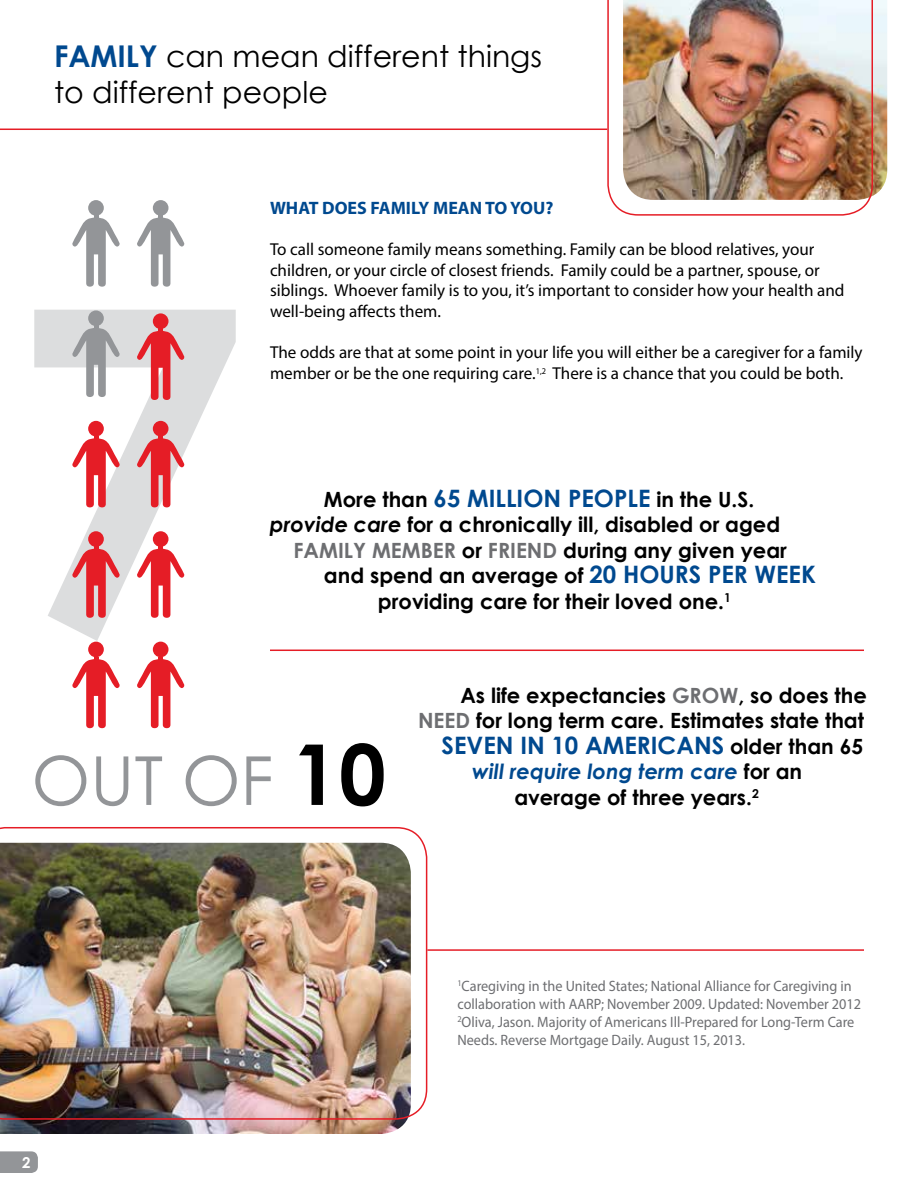
<style>
.page{position:relative;width:918px;height:1188px;background:#fff}
.page>*{position:absolute;margin:0;border:0;box-sizing:border-box;transform-origin:0 0}
.t1{font:700 450px "Century Gothic";color:#dcddde;scale:.95 1}
.t2{font:67.5px "Century Gothic";color:#939598}
.t3{font:30px/36px "Century Gothic";color:#000}
.t4{font:700 24px "Century Gothic";color:#00498f}
.t5{font:700 21px/25.5px "Century Gothic";color:#000;text-align:right}
.t6{font:700 18px "Myriad Pro";color:#00498f}
.t7{font:17.25px/20.7px "Myriad Pro";color:#000}
.t8{font:15px/18px "Myriad Pro";color:#6d6e71;scale:.95 1}
.t9{font:700 15px "Century Gothic";color:#fff}
.s1{font-weight:700;color:#00498f}
.s2{font-size:24px;color:#00498f}
.s3{font-style:italic}
.s4{color:#6d6e71}
.s5{font-weight:700;font-size:84px;color:#000}
.s6{font-size:21px;color:#000}
.s7{font-style:italic;color:#00498f}
</style>
<div class="page">
<img style="left:873px;top:0;width:14px;height:196px">
<div style="left:88px;top:200px;width:16px;height:16px;background:#939598;border-radius:50%"></div>
<svg style="left:72px;top:215px;width:48px;height:72px"></svg>
<div style="left:88px;top:642px;width:16px;height:15px;background:#e51d26;border-radius:50%"></div>
<svg style="left:72px;top:657px;width:48px;height:71px"></svg>
<div style="left:88px;top:421px;width:16px;height:16px;background:#e51d26;border-radius:50%"></div>
<svg style="left:72px;top:436px;width:48px;height:71px"></svg>
<div style="left:153px;top:313px;width:15px;height:16px;background:#e51d26;border-radius:50%"></div>
<svg style="left:137px;top:329px;width:48px;height:71px"></svg>
<div style="left:153px;top:642px;width:15px;height:15px;background:#e51d26;border-radius:50%"></div>
<svg style="left:137px;top:657px;width:48px;height:71px"></svg>
<div style="left:88px;top:310px;width:16px;height:16px;background:#939598;border-radius:50%"></div>
<svg style="left:72px;top:326px;width:48px;height:71px"></svg>
<div style="left:153px;top:200px;width:15px;height:16px;background:#939598;border-radius:50%"></div>
<svg style="left:137px;top:215px;width:48px;height:72px"></svg>
<div style="left:88px;top:531px;width:16px;height:16px;background:#e51d26;border-radius:50%"></div>
<svg style="left:72px;top:547px;width:48px;height:71px"></svg>
<div style="left:153px;top:421px;width:15px;height:16px;background:#e51d26;border-radius:50%"></div>
<svg style="left:137px;top:437px;width:48px;height:70px"></svg>
<div style="left:153px;top:531px;width:15px;height:16px;background:#e51d26;border-radius:50%"></div>
<svg style="left:137px;top:547px;width:48px;height:71px"></svg>
<hr style="left:0;top:129px;width:607px;height:1px;background:#e51d26">
<img style="left:0;top:1120px;width:407px;height:14px">
<img style="left:0;top:827px;width:427px;height:293px">
<hr style="left:427px;top:949px;width:437px;height:2px;background:#e51d26">
<img style="left:607px;top:0;width:266px;height:216px">
<svg style="left:0;top:1151px;width:38px;height:22px"></svg>
<hr style="left:270px;top:650px;width:594px;height:1px;background:#e51d26">
<h3 class="t3" style="left:54px;top:38px;width:490px"><span class="s1">FAMILY</span> can mean different things to different people</h3>
<h1 class="t1" style="left:9px;top:128px;width:254px">7</h1>
<p class="t6" style="left:270px;top:196px;width:285px">WHAT DOES FAMILY MEAN TO YOU?</p>
<p class="t7" style="left:270px;top:239px;width:576px">To call someone family means something. Family can be blood relatives, your children, or your circle of closest friends. Family could be a partner, spouse, or siblings. Whoever family is to you, it’s important to consider how your health and well-being affects them.</p>
<p class="t7" style="left:270px;top:342px;width:594px">The odds are that at some point in your life you will either be a caregiver for a family member or be the one requiring care.<sup>1,2</sup> There is a chance that you could be both.</p>
<p class="t5" style="left:324px;top:486px;width:432px">More than <span class="s2">65 MILLION PEOPLE</span> in the U.S.</p>
<p class="t5" style="left:270px;top:511px;width:512px"><span class="s3">provide care</span> for a chronically ill, disabled or aged</p>
<p class="t5" style="left:294px;top:537px;width:495px"><span class="s4">FAMILY MEMBER</span> or <span class="s4">FRIEND</span> during any given year</p>
<p class="t5" style="left:324px;top:562px;width:494px">and spend an average of <span class="s2">20 HOURS PER WEEK</span></p>
<p class="t5" style="left:378px;top:588px;width:354px">providing care for their loved one.<sup>1</sup></p>
<h2 class="t2" style="left:32px;top:733px;width:356px">OUT OF <span class="s5">10</span></h2>
<p class="t5" style="left:418px;top:681px;width:450px">As life expectancies <span class="s4">GROW</span>, so does the<br><span class="s4">NEED</span> for long term care. Estimates state that</p>
<h3 class="t4" style="left:442px;top:727px;width:423px">SEVEN IN 10 AMERICANS <span class="s6">older than 65</span></h3>
<p class="t5" style="left:472px;top:758px;width:332px;text-align:center"><span class="s7">will require long term care</span> for an average of three years.<sup>2</sup></p>
<p class="t9" style="left:22px;top:1151px;width:10px">2</p>
<p class="t8" style="left:457px;top:976px;width:427px"><sup>1</sup>Caregiving in the United States; National Alliance for Caregiving in collaboration with AARP; November 2009. Updated: November 2012<br><sup>2</sup>Oliva, Jason. Majority of Americans Ill-Prepared for Long-Term Care Needs. Reverse Mortgage Daily. August 15, 2013.</p>
</div>
